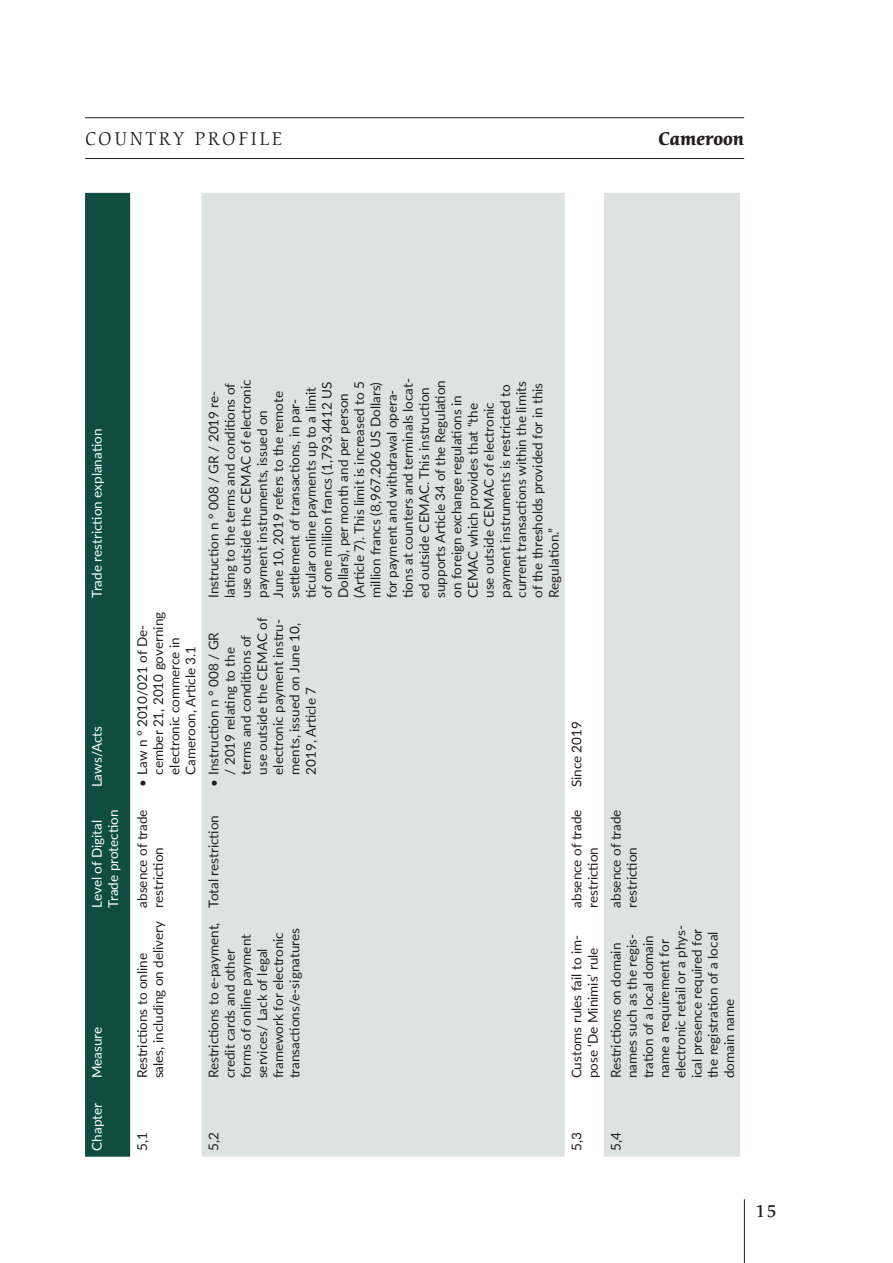
<style>
.page{position:relative;width:893px;height:1263px;background:#fff}
.page>*{position:absolute;margin:0;border:0;box-sizing:border-box;transform-origin:0 0}
.t1{font:18px "Cerigo Std";letter-spacing:.15em;color:#231f20}
.t2{font:700 18px "Cerigo Std";color:#231f20}
.t3{font:500 16.5px "Cerigo Std";color:#231f20}
.t4{font:13.5px/16.2px "Lato";color:#231f20}
.t5{font:13.5px/16.2px "Lato";color:#fff}
</style>
<div class="page">
<hr style="left:744px;top:1199px;width:1px;height:64px;background:#231f20">
<hr style="left:85px;top:117px;width:659px;height:1px;background:#231f20">
<hr style="left:85px;top:158px;width:659px;height:1px;background:#231f20">
<svg style="left:85px;top:193px;width:45px;height:964px;background:#0f4d3f"></svg>
<svg style="left:202px;top:193px;width:538px;height:964px;background:#dfe5e2"></svg>
<h1 class="t1" style="left:85px;top:128px;width:198px">COUNTRY PROFILE</h1>
<h1 class="t2" style="left:658px;top:128px;width:87px">Cameroon</h1>
<p class="t5" style="left:88px;top:598px;width:171px;rotate:-90deg">Trade restriction explanation</p>
<p class="t5" style="left:88px;top:787px;width:63px;rotate:-90deg">Laws/Acts</p>
<p class="t5" style="left:88px;top:908px;width:99px;rotate:-90deg">Level of Digital<br>Trade protection</p>
<p class="t5" style="left:88px;top:1078px;width:53px;rotate:-90deg">Measure</p>
<p class="t5" style="left:88px;top:1151px;width:49px;rotate:-90deg">Chapter</p>
<p class="t4" style="left:133px;top:775px;width:164px;text-indent:-13px;rotate:-90deg">• Law n ° 2010/021 of De&shy;cember 21, 2010 governing electronic commerce in<br>Cameroon, Article 3.1</p>
<p class="t4" style="left:133px;top:908px;width:100px;rotate:-90deg">absence of trade restriction</p>
<p class="t4" style="left:133px;top:1078px;width:159px;rotate:-90deg">Restrictions to online sales, including on delivery</p>
<p class="t4" style="left:205px;top:598px;width:221px;rotate:-90deg">Instruction n ° 008 / GR / 2019 re&shy;lating to the terms and conditions of use outside the CEMAC of electronic payment instruments, issued on<br>June 10, 2019 refers to the remote settlement of transactions, in par&shy;ticular online payments up to a limit of one million francs (1,793.4412 US Dollars), per month and per person (Article 7). This limit is increased to 5 million francs (8,967.206 US Dollars) for payment and withdrawal opera&shy;tions at counters and terminals locat&shy;ed outside CEMAC. This instruction supports Article 34 of the Regulation on foreign exchange regulations in CEMAC which provides that “the<br>use outside CEMAC of electronic payment instruments is restricted to current transactions within the limits of the thresholds provided for in this Regulation.”</p>
<p class="t4" style="left:205px;top:775px;width:159px;text-indent:-13px;rotate:-90deg">• Instruction n ° 008 / GR<br>/ 2019 relating to the terms and conditions of use outside the CEMAC of electronic payment instru&shy;ments, issued on June 10,<br>2019, Article 7</p>
<p class="t4" style="left:205px;top:908px;width:94px;rotate:-90deg">Total restriction</p>
<p class="t4" style="left:205px;top:1078px;width:157px;rotate:-90deg">Restrictions to e-payment, credit cards and other forms of online payment services/ Lack of legal framework for electronic transactions/e-signatures</p>
<p class="t4" style="left:568px;top:787px;width:68px;rotate:-90deg">Since 2019</p>
<p class="t4" style="left:568px;top:908px;width:100px;rotate:-90deg">absence of trade restriction</p>
<p class="t4" style="left:568px;top:1078px;width:145px;rotate:-90deg">Customs rules fail to im&shy;pose ‘De Minimis’ rule</p>
<p class="t4" style="left:607px;top:908px;width:100px;rotate:-90deg">absence of trade restriction</p>
<p class="t4" style="left:607px;top:1078px;width:155px;rotate:-90deg">Restrictions on domain names such as the regis&shy;tration of a local domain name a requirement for electronic retail or a phys&shy;ical presence required for the registration of a local domain name</p>
<p class="t4" style="left:133px;top:1151px;width:20px;rotate:-90deg">5,1</p>
<p class="t4" style="left:205px;top:1151px;width:20px;rotate:-90deg">5,2</p>
<p class="t4" style="left:568px;top:1151px;width:20px;rotate:-90deg">5,3</p>
<p class="t4" style="left:607px;top:1151px;width:20px;rotate:-90deg">5,4</p>
<p class="t3" style="left:755px;top:1201px;width:23px">15</p>
</div>
